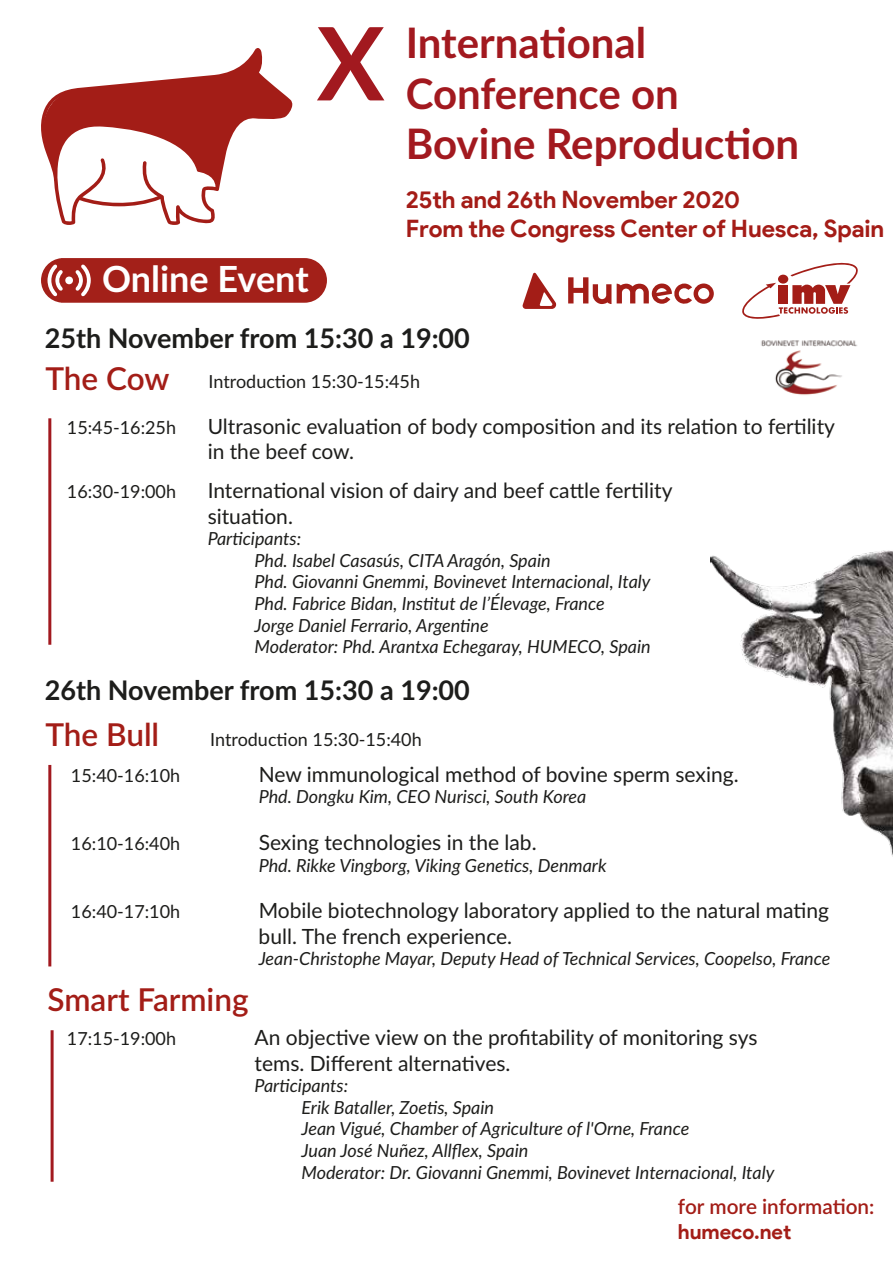
<style>
.page{position:relative;width:893px;height:1263px;background:#fff}
.page>*{position:absolute;margin:0;border:0;box-sizing:border-box;transform-origin:0 0}
.t1{font:700 42px/50.4px "Lato";color:#a2191f}
.t2{font:700 36px "Lato";color:#fff}
.t3{font:600 31.5px "Lato";color:#a31d17}
.t4{font:700 27px "Lato";color:#1d1d1b}
.t5{font:700 24px/28.8px "Product Sans";letter-spacing:-.005em;color:#a41c17}
.t6{font:21px/25.2px "Lato";color:#1d1d1b}
.t7{font:600 20.7px "Lato";letter-spacing:-.005em;color:#a31d17}
.t8{font:700 20.7px "Product Sans";letter-spacing:-.005em;color:#a31d17}
.t9{font:italic 18px/21.6px "Lato";color:#1d1d1b}
.t10{font:18px "Lato";color:#1d1d1b}
</style>
<div class="page">
<img style="left:710px;top:550px;width:183px;height:306px">
<hr style="left:48px;top:418px;width:3px;height:227px;background:#a2191f">
<hr style="left:48px;top:765px;width:3px;height:201px;background:#a2191f">
<svg style="left:41px;top:48px;width:251px;height:177px"></svg>
<svg style="left:317px;top:27px;width:67px;height:73px"></svg>
<hr style="left:51px;top:1030px;width:3px;height:152px;background:#a2191f">
<svg style="left:742px;top:262px;width:116px;height:57px"></svg>
<svg style="left:523px;top:273px;width:33px;height:36px"></svg>
<svg style="left:568px;top:277px;width:43px;height:27px"></svg>
<svg style="left:617px;top:283px;width:97px;height:21px"></svg>
<img style="left:761px;top:340px;width:96px;height:55px">
<svg style="left:41px;top:258px;width:286px;height:45px;background:#a9302a"></svg>
<div style="left:65px;top:277px;width:8px;height:7px;background:#fff;border-radius:50%"></div>
<h1 class="t1" style="left:406px;top:16px;width:395px">International<br>Conference on<br>Bovine Reproduction</h1>
<h2 class="t2" style="left:102px;top:253px;width:208px">Online Event</h2>
<h3 class="t5" style="left:406px;top:186px;width:480px">25th and 26th November 2020<br>From the Congress Center of Huesca, Spain</h3>
<h3 class="t4" style="left:45px;top:318px;width:427px">25th November from 15:30 a 19:00</h3>
<h3 class="t3" style="left:45px;top:356px;width:126px">The Cow</h3>
<p class="t10" style="left:209px;top:369px;width:213px">Introduction 15:30-15:45h</p>
<p class="t10" style="left:67px;top:415px;width:111px">15:45-16:25h</p>
<p class="t6" style="left:208px;top:413px;width:629px">Ultrasonic evaluation of body composition and its relation to fertility in the beef cow.</p>
<p class="t10" style="left:67px;top:479px;width:111px">16:30-19:00h</p>
<p class="t6" style="left:208px;top:477px;width:466px">International vision of dairy and beef cattle fertility situation.</p>
<p class="t9" style="left:255px;top:527px;width:398px;text-indent:-47px">Participants:<br>Phd. Isabel Casasús, CITA Aragón, Spain<br>Phd. Giovanni Gnemmi, Bovinevet Internacional, Italy Phd. Fabrice Bidan, Institut de l’Élevage, France<br>Jorge Daniel Ferrario, Argentine<br>Moderator: Phd. Arantxa Echegaray, HUMECO, Spain</p>
<h3 class="t4" style="left:45px;top:670px;width:427px">26th November from 15:30 a 19:00</h3>
<h3 class="t3" style="left:45px;top:711px;width:115px">The Bull</h3>
<p class="t10" style="left:210px;top:726px;width:213px">Introduction 15:30-15:40h</p>
<p class="t10" style="left:71px;top:762px;width:111px">15:40-16:10h</p>
<p class="t6" style="left:259px;top:760px;width:481px">New immunological method of bovine sperm sexing.</p>
<p class="t9" style="left:259px;top:785px;width:329px">Phd. Dongku Kim, CEO Nurisci, South Korea</p>
<p class="t10" style="left:71px;top:830px;width:111px">16:10-16:40h</p>
<p class="t6" style="left:259px;top:829px;width:279px">Sexing technologies in the lab.</p>
<p class="t9" style="left:259px;top:853px;width:349px">Phd. Rikke Vingborg, Viking Genetics, Denmark</p>
<p class="t10" style="left:71px;top:899px;width:111px">16:40-17:10h</p>
<p class="t6" style="left:259px;top:897px;width:572px">Mobile biotechnology laboratory applied to the natural mating bull. The french experience.</p>
<p class="t9" style="left:259px;top:947px;width:573px">Jean-Christophe Mayar, Deputy Head of Technical Services, Coopelso, France</p>
<h3 class="t3" style="left:48px;top:976px;width:202px">Smart Farming</h3>
<p class="t10" style="left:67px;top:1026px;width:111px">17:15-19:00h</p>
<p class="t6" style="left:255px;top:1024px;width:504px">An objective view on the profitability of monitoring sys tems. Different alternatives.</p>
<p class="t9" style="left:301px;top:1074px;width:474px;text-indent:-47px">Participants:<br>Erik Bataller, Zoetis, Spain<br>Jean Vigué, Chamber of Agriculture of l'Orne, France<br>Juan José Nuñez, Allflex, Spain<br>Moderator: Dr. Giovanni Gnemmi, Bovinevet Internacional, Italy</p>
<p class="t7" style="left:678px;top:1191px;width:198px">for more information:</p>
<p class="t8" style="left:678px;top:1219px;width:115px">humeco.net</p>
</div>
